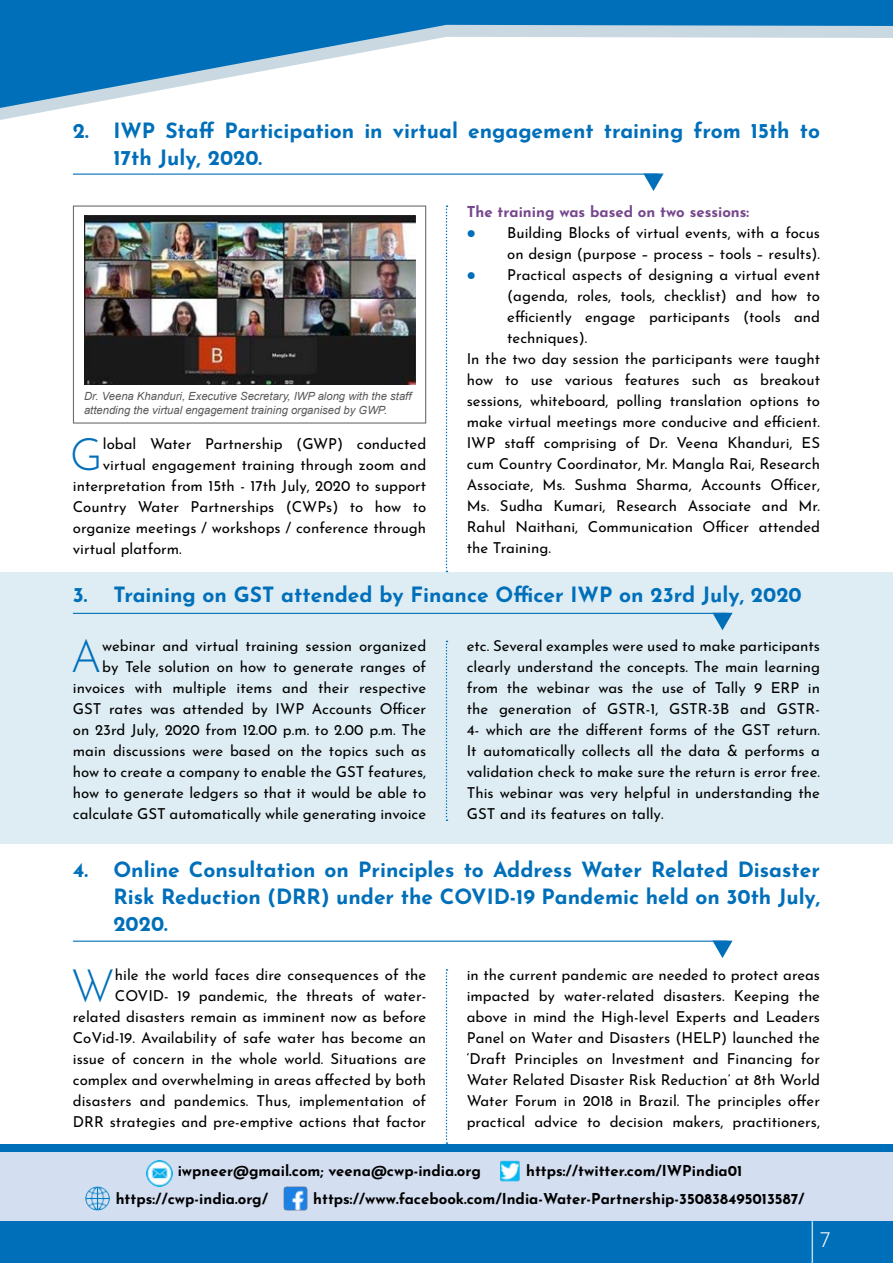
<style>
.page{position:relative;width:893px;height:1263px;background:#fff}
.page>*{position:absolute;margin:0;border:0;box-sizing:border-box;transform-origin:0 0}
.t1{font:300 44.55px "Josefin Sans";color:#006fba}
.t2{font:300 22.5px "Josefin Sans";color:#fff}
.t3{font:700 21px/27px "Josefin Sans";color:#006fba}
.t4{font:15px/21px "Josefin Sans";color:#000;text-align:right}
.t5{font:700 15px/27.6px "Josefin Sans";color:#000}
.t6{font:700 15px "Josefin Sans";color:#77478d}
.t7{font:italic 11.25px/13.5px "Arial";color:#58595b}
.s1{color:#006fba}
</style>
<div class="page">
<div style="left:0;top:1144px;width:893px;height:54px;background:#006fba"></div>
<div style="left:0;top:1152px;width:893px;height:69px;background:#d4def1"></div>
<div style="left:0;top:1221px;width:893px;height:42px;background:#006fba"></div>
<hr style="left:811px;top:1221px;width:2px;height:42px;background:#b8dbea">
<img style="left:147px;top:1161px;width:25px;height:25px">
<img style="left:500px;top:1161px;width:20px;height:21px">
<img style="left:85px;top:1186px;width:25px;height:25px">
<img style="left:283px;top:1186px;width:25px;height:24px">
<div style="left:0;top:572px;width:893px;height:271px;background:#deedf4"></div>
<svg style="left:0;top:0;width:893px;height:108px"></svg>
<svg style="left:446px;top:205px;width:1px;height:367px"></svg>
<img style="left:84px;top:215px;width:331px;height:169px">
<div style="left:73px;top:205px;width:353px;height:219px;border:1px solid #6d6e71"></div>
<hr style="left:73px;top:174px;width:585px;height:1px;background:#006fba">
<svg style="left:643px;top:174px;width:21px;height:17px"></svg>
<svg style="left:446px;top:641px;width:1px;height:180px"></svg>
<hr style="left:73px;top:613px;width:654px;height:1px;background:#006fba">
<svg style="left:712px;top:613px;width:21px;height:17px"></svg>
<svg style="left:446px;top:969px;width:1px;height:175px"></svg>
<hr style="left:73px;top:940px;width:654px;height:2px;background:#006fba">
<svg style="left:712px;top:940px;width:21px;height:18px"></svg>
<h3 class="t3" style="left:113px;top:114px;width:708px;text-indent:-41px">2. IWP Staff Participation in virtual engagement training from 15th to<br>17th July, 2020.</h3>
<p class="t6" style="left:467px;top:198px;width:284px">The training was based on two sessions:</p>
<p class="t4" style="left:467px;top:220px;width:355px"><span class="s1">●</span> Building Blocks of virtual events, with a focus on design (purpose – process – tools – results).</p>
<p class="t4" style="left:467px;top:262px;width:355px"><span class="s1">●</span> Practical aspects of designing a virtual event</p>
<p class="t4" style="left:507px;top:283px;width:314px">(agenda, roles, tools, checklist) and how to</p>
<p class="t4" style="left:507px;top:304px;width:314px">efficiently engage participants (tools and</p>
<p class="t4" style="left:507px;top:325px;width:82px">techniques).</p>
<p class="t4" style="left:467px;top:346px;width:355px">In the two day session the participants were taught</p>
<p class="t4" style="left:467px;top:367px;width:355px">how to use various features such as breakout</p>
<p class="t4" style="left:467px;top:388px;width:355px">sessions, whiteboard, polling translation options to</p>
<p class="t4" style="left:467px;top:409px;width:355px">make virtual meetings more conducive and efficient.</p>
<p class="t4" style="left:467px;top:430px;width:355px">IWP staff comprising of Dr. Veena Khanduri, ES</p>
<p class="t4" style="left:467px;top:451px;width:355px">cum Country Coordinator, Mr. Mangla Rai, Research</p>
<p class="t4" style="left:467px;top:472px;width:355px">Associate, Ms. Sushma Sharma, Accounts Officer,</p>
<p class="t4" style="left:467px;top:493px;width:355px">Ms. Sudha Kumari, Research Associate and Mr.</p>
<p class="t4" style="left:467px;top:514px;width:355px">Rahul Naithani, Communication Officer attended</p>
<p class="t4" style="left:467px;top:535px;width:86px">the Training.</p>
<p class="t7" style="left:84px;top:389px;width:329px">Dr. Veena Khanduri, Executive Secretary, IWP along with the staff attending the virtual engagement training organised by GWP.</p>
<h1 class="t1" style="left:70px;top:419px;width:35px">G</h1>
<p class="t4" style="left:103px;top:431px;width:325px">lobal Water Partnership (GWP) conducted</p>
<p class="t4" style="left:103px;top:452px;width:325px">virtual engagement training through zoom and</p>
<p class="t4" style="left:73px;top:473px;width:355px">interpretation from 15th - 17th July, 2020 to support</p>
<p class="t4" style="left:73px;top:494px;width:355px">Country Water Partnerships (CWPs) to how to</p>
<p class="t4" style="left:73px;top:515px;width:355px">organize meetings / workshops / conference through</p>
<p class="t4" style="left:73px;top:536px;width:110px">virtual platform.</p>
<h3 class="t3" style="left:73px;top:578px;width:730px">3. Training on GST attended by Finance Officer IWP on 23rd July, 2020</h3>
<h1 class="t1" style="left:71px;top:622px;width:33px">A</h1>
<p class="t4" style="left:73px;top:634px;width:355px">webinar and virtual training session organized<br>by Tele solution on how to generate ranges of invoices with multiple items and their respective GST rates was attended by IWP Accounts Officer on 23rd July, 2020 from 12.00 p.m. to 2.00 p.m. The main discussions were based on the topics such as how to create a company to enable the GST features, how to generate ledgers so that it would be able to calculate GST automatically while generating invoice</p>
<p class="t4" style="left:467px;top:634px;width:355px;text-align:justify">etc. Several examples were used to make participants clearly understand the concepts. The main learning from the webinar was the use of Tally 9 ERP in the generation of GSTR-1, GSTR-3B and GSTR-4- which are the different forms of the GST return.<br>It automatically collects all the data &amp; performs a validation check to make sure the return is error free.<br>This webinar was very helpful in understanding the GST and its features on tally.</p>
<h3 class="t3" style="left:113px;top:853px;width:708px;text-align:justify;text-indent:-41px">4. Online Consultation on Principles to Address Water Related Disaster Risk Reduction (DRR) under the COVID-19 Pandemic held on 30th July, 2020.</h3>
<p class="t4" style="left:73px;top:962px;width:355px">hile the world faces dire consequences of the COVID- 19 pandemic, the threats of water&shy;related disasters remain as imminent now as before CoVid-19. Availability of safe water has become an issue of concern in the whole world. Situations are complex and overwhelming in areas affected by both disasters and pandemics. Thus, implementation of DRR strategies and pre-emptive actions that factor</p>
<p class="t4" style="left:467px;top:962px;width:355px;text-align:justify">in the current pandemic are needed to protect areas impacted by water-related disasters. Keeping the above in mind the High-level Experts and Leaders Panel on Water and Disasters (HELP) launched the ‘Draft Principles on Investment and Financing for Water Related Disaster Risk Reduction’ at 8th World Water Forum in 2018 in Brazil. The principles offer practical advice to decision makers, practitioners,</p>
<h1 class="t1" style="left:71px;top:951px;width:46px">W</h1>
<p class="t5" style="left:116px;top:1155px;width:367px;text-indent:62px">iwpneer@gmail.com; veena@cwp-india.org https://cwp-india.org/</p>
<p class="t5" style="left:526px;top:1155px;width:218px">https://twitter.com/IWPindia01</p>
<p class="t5" style="left:313px;top:1182px;width:493px">https://www.facebook.com/India-Water-Partnership-350838495013587/</p>
<h2 class="t2" style="left:820px;top:1222px;width:12px">7</h2>
</div>
